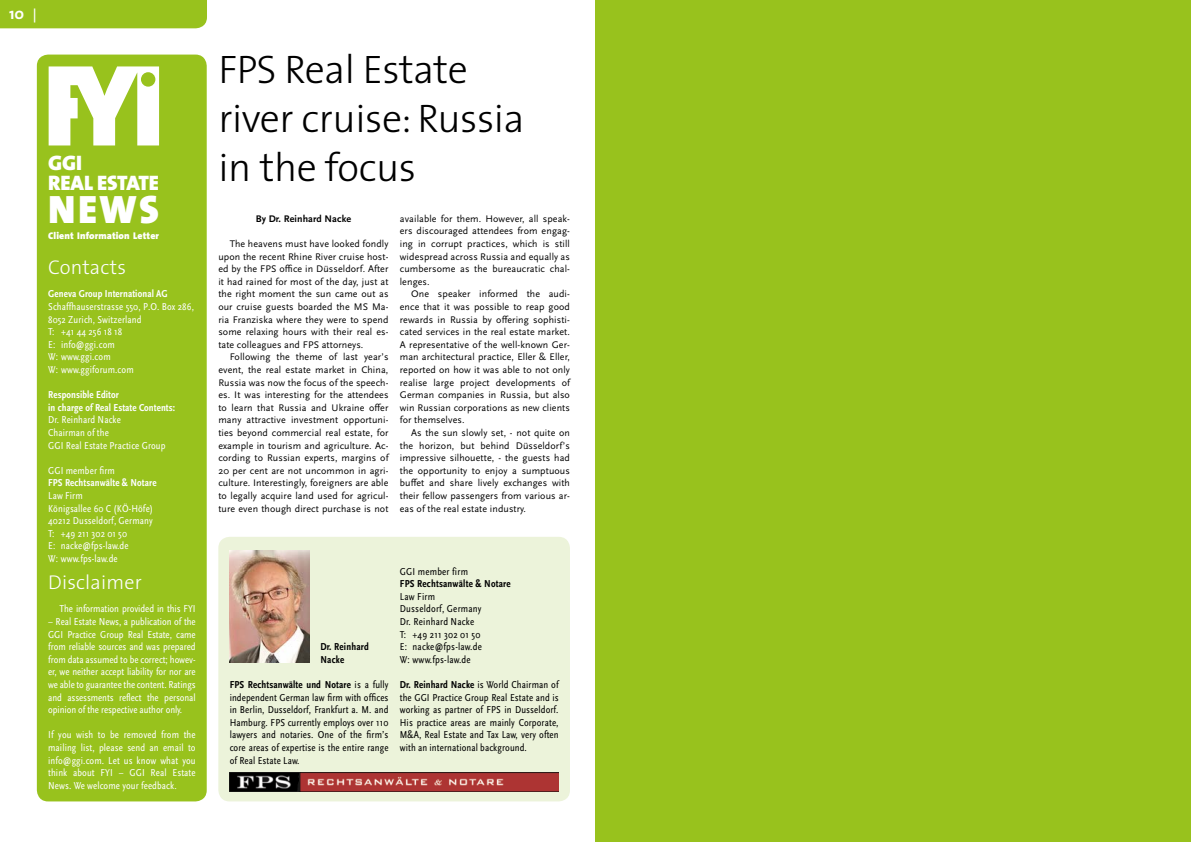
<style>
.page{position:relative;width:1191px;height:842px;background:#fff}
.page>*{position:absolute;margin:0;border:0;box-sizing:border-box;transform-origin:0 0}
.t1{font:300 40px/49px "The Sans";letter-spacing:-.01em;color:#000}
.t2{font:900 39.8px "The Sans";color:#fff}
.t3{font:900 21.1px/19.6px "The Sans";color:#fff}
.t4{font:300 20px "The Sans";letter-spacing:.01em;color:#fdfeff}
.t5{font:700 16px "The Sans";color:#fff}
.t6{font:condensed 10.5px/12.6px "Scala Sans Pro";letter-spacing:.01em;color:#fdfeff}
.t7{font:condensed 10.5px/12.6px "Scala Sans Pro";letter-spacing:.01em;color:#000;text-align:justify}
.t8{font:700 condensed 10.5px/12.6px "Scala Sans Pro";letter-spacing:.01em;color:#fdfeff}
.t9{font:700 condensed 10.5px/12.6px "Scala Sans Pro";letter-spacing:.02em;color:#000}
.t10{font:10px/12.6px "Scala Sans Pro";letter-spacing:.01em;color:#000;text-align:justify}
.t11{font:700 10px "Scala Sans Pro";letter-spacing:.01em;color:#000}
.t12{font:900 9.8px "The Sans";letter-spacing:.01em;color:#fff}
.s1{font-weight:600;font-size:14px}
.s2{font-weight:700}
</style>
<div class="page">
<div style="left:0;top:0;width:207px;height:28px;background:#98c21d"></div>
<div style="left:218px;top:537px;width:352px;height:264px;background:#ecf3da;border-radius:11px"></div>
<img style="left:230px;top:550px;width:79px;height:113px">
<img style="left:230px;top:772px;width:328px;height:19px">
<div style="left:37px;top:55px;width:170px;height:746px;background:#98c21d;border-radius:11px"></div>
<svg style="left:49px;top:66px;width:110px;height:79px"></svg>
<div style="left:141px;top:72px;width:14px;height:15px;background:#98c21d;border-radius:50%"></div>
<div style="left:595px;top:0;width:596px;height:842px;background:#98c21d"></div>
<h3 class="t5" style="left:9px;top:0;width:29px">10 <span class="s1">|</span></h3>
<h3 class="t3" style="left:48px;top:153px;width:112px">GGI<br>REAL ESTATE</h3>
<h2 class="t2" style="left:48px;top:176px;width:112px">NEWS</h2>
<p class="t12" style="left:48px;top:228px;width:112px">Client Information Letter</p>
<h3 class="t4" style="left:48px;top:251px;width:79px">Contacts</h3>
<p class="t8" style="left:48px;top:288px;width:121px">Geneva Group International AG</p>
<p class="t6" style="left:48px;top:300px;width:147px">Schaffhauserstrasse 550, P.O. Box 286,<br>8052 Zurich, Switzerland<br>T: +41 44 256 18 18<br>E: info@ggi.com<br>W: www.ggi.com<br>W: www.ggiforum.com</p>
<p class="t8" style="left:48px;top:388px;width:128px">Responsible Editor<br>in charge of Real Estate Contents:</p>
<p class="t6" style="left:48px;top:414px;width:119px">Dr. Reinhard Nacke<br>Chairman of the<br>GGI Real Estate Practice Group</p>
<p class="t6" style="left:48px;top:464px;width:68px">GGI member firm</p>
<p class="t8" style="left:48px;top:477px;width:110px">FPS Rechtsanwälte &amp; Notare</p>
<p class="t6" style="left:48px;top:489px;width:106px">Law Firm<br>Königsallee 60 C (KÖ-Höfe)<br>40212 Dusseldorf, Germany<br>T: +49 211 302 01 50<br>E: nacke@fps-law.de<br>W: www.fps-law.de</p>
<h3 class="t4" style="left:48px;top:566px;width:95px">Disclaimer</h3>
<p class="t6" style="left:60px;top:603px;width:138px">The information provided in this FYI</p>
<p class="t6" style="left:48px;top:615px;width:149px;text-align:justify">– Real Estate News, a publication of the GGI Practice Group Real Estate, came from reliable sources and was prepared from data assumed to be correct; howev&shy;er, we neither accept liability for nor are we able to guarantee the content. Ratings and assessments reflect the personal opinion of the respective author only.</p>
<p class="t6" style="left:48px;top:729px;width:149px;text-align:justify">If you wish to be removed from the mailing list, please send an email to info@ggi.com. Let us know what you think about FYI – GGI Real Estate News. We welcome your feedback.</p>
<h1 class="t1" style="left:218px;top:44px;width:308px">FPS Real Estate river cruise: Russia in the focus</h1>
<p class="t11" style="left:256px;top:213px;width:97px">By Dr. Reinhard Nacke</p>
<p class="t10" style="left:218px;top:237px;width:172px;text-indent:11px">The heavens must have looked fondly upon the recent Rhine River cruise host&shy;ed by the FPS office in Düsseldorf. After it had rained for most of the day, just at the right moment the sun came out as our cruise guests boarded the MS Ma&shy;ria Franziska where they were to spend some relaxing hours with their real es&shy;tate colleagues and FPS attorneys.</p>
<p class="t10" style="left:218px;top:351px;width:172px;text-indent:11px">Following the theme of last year’s event, the real estate market in China, Russia was now the focus of the speech&shy;es. It was interesting for the attendees to learn that Russia and Ukraine offer many attractive investment opportuni&shy;ties beyond commercial real estate, for example in tourism and agriculture. Ac&shy;cording to Russian experts, margins of 20 per cent are not uncommon in agri&shy;culture. Interestingly, foreigners are able to legally acquire land used for agricul&shy;ture even though direct purchase is not</p>
<p class="t10" style="left:400px;top:212px;width:172px">available for them. However, all speak&shy;ers discouraged attendees from engag&shy;ing in corrupt practices, which is still widespread across Russia and equally as cumbersome as the bureaucratic chal&shy;lenges.</p>
<p class="t10" style="left:400px;top:288px;width:172px;text-indent:11px">One speaker informed the audi&shy;ence that it was possible to reap good rewards in Russia by offering sophisti&shy;cated services in the real estate market.<br>A representative of the well-known Ger&shy;man architectural practice, Eller &amp; Eller, reported on how it was able to not only realise large project developments of German companies in Russia, but also win Russian corporations as new clients for themselves.</p>
<p class="t10" style="left:400px;top:426px;width:172px;text-indent:11px">As the sun slowly set, - not quite on the horizon, but behind Düsseldorf’s impressive silhouette, - the guests had the opportunity to enjoy a sumptuous buffet and share lively exchanges with their fellow passengers from various ar&shy;eas of the real estate industry.</p>
<p class="t9" style="left:320px;top:640px;width:50px">Dr. Reinhard<br>Nacke</p>
<p class="t7" style="left:400px;top:565px;width:70px">GGI member firm</p>
<p class="t9" style="left:400px;top:577px;width:112px">FPS Rechtsanwälte &amp; Notare</p>
<p class="t7" style="left:400px;top:590px;width:83px;text-align:left">Law Firm<br>Dusseldorf, Germany<br>Dr. Reinhard Nacke<br>T: +49 211 302 01 50<br>E: nacke@fps-law.de<br>W: www.fps-law.de</p>
<p class="t7" style="left:230px;top:678px;width:160px"><span class="s2">FPS Rechtsanwälte und Notare</span> is a fully independent German law firm with offices in Berlin, Dusseldorf, Frankfurt a. M. and Hamburg. FPS currently employs over 110 lawyers and notaries. One of the firm’s core areas of expertise is the entire range of Real Estate Law.</p>
<p class="t7" style="left:400px;top:678px;width:160px"><span class="s2">Dr. Reinhard Nacke</span> is World Chairman of the GGI Practice Group Real Estate and is working as partner of FPS in Dusseldorf.<br>His practice areas are mainly Corporate, M&amp;A, Real Estate and Tax Law, very often with an international background.</p>
</div>
